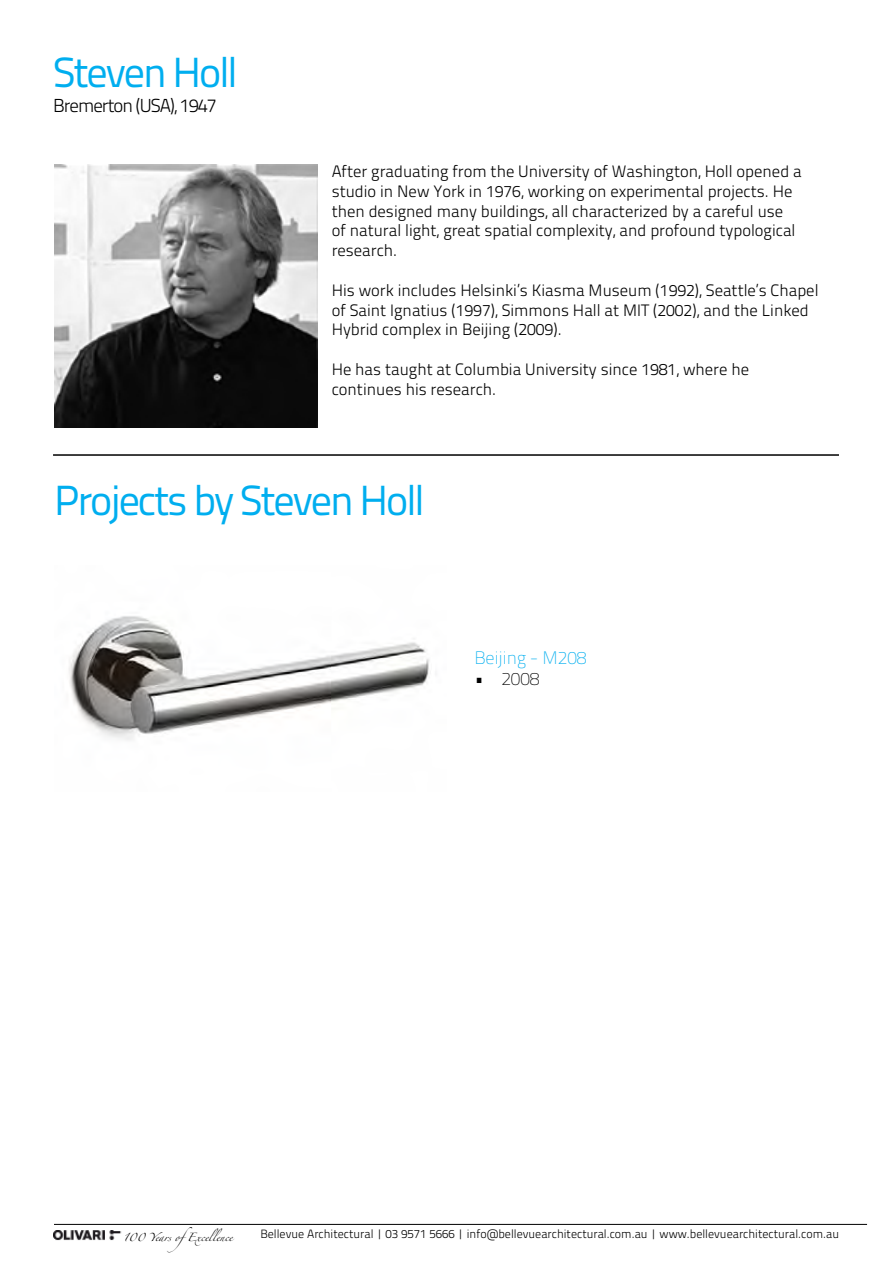
<style>
.page{position:relative;width:893px;height:1263px;background:#fff}
.page>*{position:absolute;margin:0;border:0;box-sizing:border-box;transform-origin:0 0}
.t1{font:42px "Titillium Text 25 L 400 wt";letter-spacing:-.05em;color:#00aeef}
.t2{font:18.75px "Titillium Text 25 L 250 wt";letter-spacing:-.05em;color:#000}
.t3{font:18px "Titillium Text 25 L 1 wt";color:#00aeef}
.t4{font:18px "Titillium Text 25 L 1 wt";color:#000}
.t5{font:16.5px/19.8px "Titillium Text 25 L 250 wt";color:#000}
.t6{font:12px "Titillium Text 25 L 250 wt";color:#000}
.t7{font:7.5px "Zapfino";color:#000}
</style>
<div class="page">
<img style="left:53px;top:1231px;width:68px;height:10px">
<hr style="left:54px;top:1224px;width:813px;height:1px;background:#000">
<hr style="left:53px;top:454px;width:786px;height:2px;background:#000">
<img style="left:55px;top:165px;width:262px;height:262px">
<img style="left:69px;top:616px;width:361px;height:124px">
<h1 class="t1" style="left:53px;top:41px;width:186px">Steven Holl</h1>
<p class="t2" style="left:53px;top:92px;width:165px">Bremerton (USA), 1947</p>
<p class="t5" style="left:332px;top:160px;width:472px">After graduating from the University of Washington, Holl opened a studio in New York in 1976, working on experimental projects. He then designed many buildings, all characterized by a careful use<br>of natural light, great spatial complexity, and profound typological research.</p>
<p class="t5" style="left:332px;top:279px;width:488px">His work includes Helsinki’s Kiasma Museum (1992), Seattle’s Chapel of Saint Ignatius (1997), Simmons Hall at MIT (2002), and the Linked<br>Hybrid complex in Beijing (2009).</p>
<p class="t5" style="left:332px;top:358px;width:419px">He has taught at Columbia University since 1981, where he continues his research.</p>
<h1 class="t1" style="left:54px;top:469px;width:372px">Projects by Steven Holl</h1>
<p class="t3" style="left:474px;top:645px;width:114px">Beijing - M208</p>
<p class="t4" style="left:474px;top:666px;width:67px">• 2008</p>
<p class="t7" style="left:124px;top:1234px;width:111px">100 Years ofExcellence</p>
<p class="t6" style="left:260px;top:1225px;width:580px">Bellevue Architectural | 03 9571 5666 | info@bellevuearchitectural.com.au | www.bellevuearchitectural.com.au</p>
</div>
